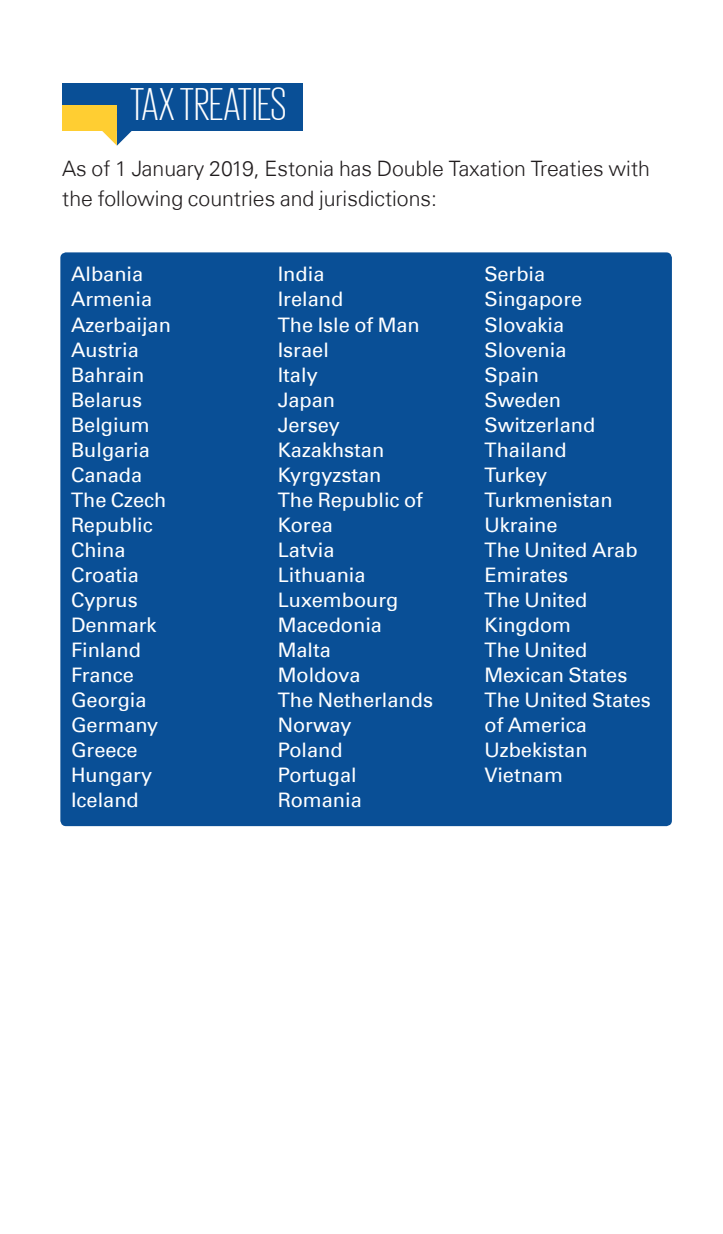
<style>
.page{position:relative;width:723px;height:1234px;background:#fff}
.page>*{position:absolute;margin:0;border:0;box-sizing:border-box;transform-origin:0 0}
.t1{font:300 47.5px "KPMG";letter-spacing:.005em;color:#fff}
.t2{font:300 21.25px/30px "Universfor KPMG";color:#211d1e}
.t3{font:20px/25px "Universfor KPMG";color:#fff}
</style>
<div class="page">
<div style="left:60px;top:252px;width:612px;height:574px;background:#094f96;border-radius:6px"></div>
<div style="left:62px;top:83px;width:240px;height:48px;background:#094f96"></div>
<div style="left:62px;top:105px;width:55px;height:26px;background:#ffce32"></div>
<svg style="left:102px;top:114px;width:30px;height:32px"></svg>
<h1 class="t1" style="left:130px;top:81px;width:158px">TAXTREATIES</h1>
<p class="t2" style="left:62px;top:154px;width:589px">As of 1 January 2019, Estonia has Double Taxation Treaties with the following countries and jurisdictions:</p>
<p class="t3" style="left:71px;top:262px;width:101px">Albania<br>Armenia<br>Azerbaijan<br>Austria<br>Bahrain<br>Belarus<br>Belgium<br>Bulgaria<br>Canada<br>The Czech<br>Republic<br>China<br>Croatia<br>Cyprus<br>Denmark<br>Finland<br>France<br>Georgia<br>Germany<br>Greece<br>Hungary<br>Iceland</p>
<p class="t3" style="left:278px;top:262px;width:157px">India<br>Ireland<br>The Isle of Man<br>Israel<br>Italy<br>Japan<br>Jersey<br>Kazakhstan<br>Kyrgyzstan<br>The Republic of<br>Korea<br>Latvia<br>Lithuania<br>Luxembourg<br>Macedonia<br>Malta<br>Moldova<br>The Netherlands<br>Norway<br>Poland<br>Portugal<br>Romania</p>
<p class="t3" style="left:484px;top:262px;width:168px">Serbia<br>Singapore<br>Slovakia<br>Slovenia<br>Spain<br>Sweden<br>Switzerland<br>Thailand<br>Turkey<br>Turkmenistan<br>Ukraine<br>The United Arab<br>Emirates<br>The United<br>Kingdom<br>The United<br>Mexican States<br>The United States of America<br>Uzbekistan<br>Vietnam</p>
</div>
